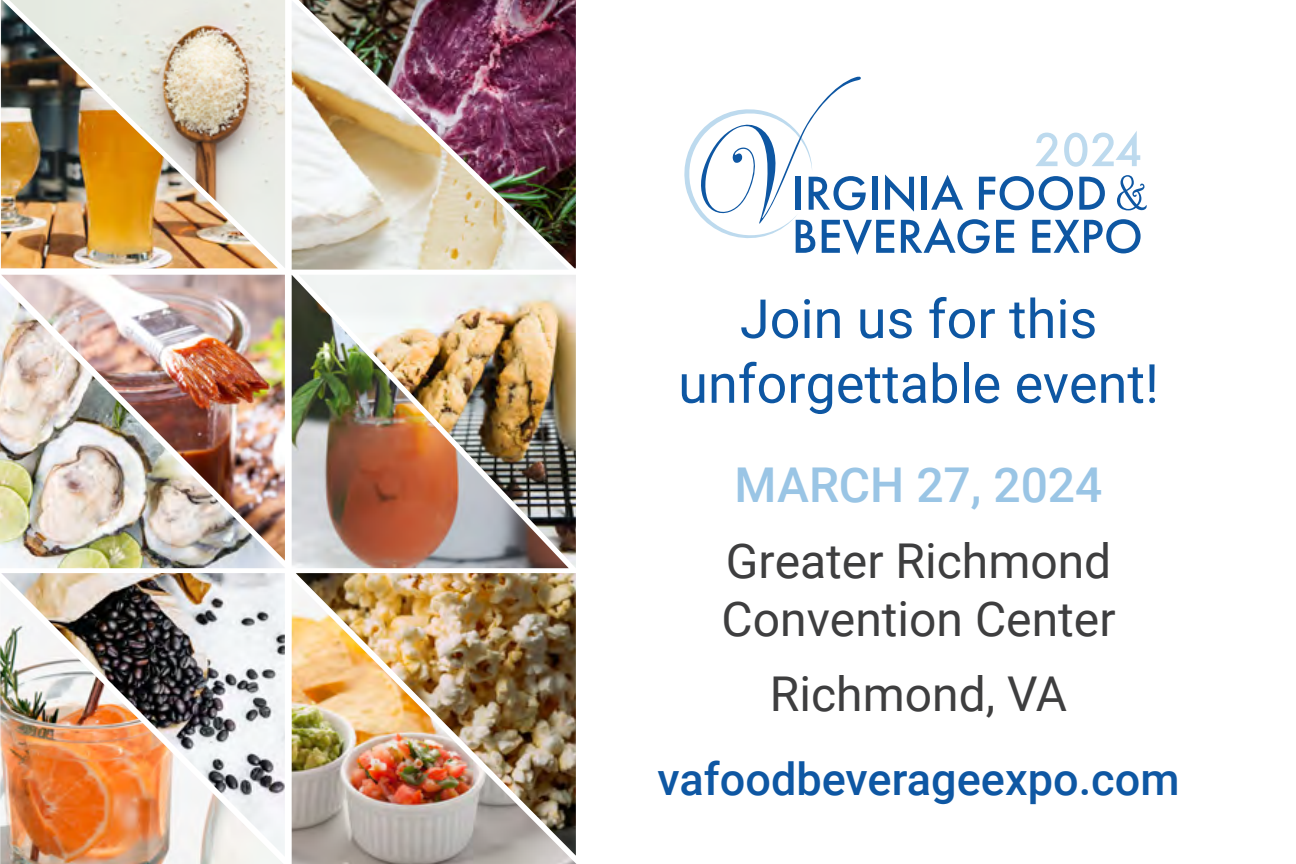
<style>
.page{position:relative;width:1296px;height:864px;background:#fff}
.page>*{position:absolute;margin:0;border:0;box-sizing:border-box;transform-origin:0 0}
.t1{font:54px/64.8px "Roboto";color:#0e57a3;text-align:center}
.t2{font:48px/57.6px "Roboto";color:#3e3e3f}
.t3{font:500 48px "Roboto";color:#9ac5e5}
.t4{font:500 45px "Roboto";color:#0e57a3}
</style>
<div class="page">
<img style="left:1px;top:573px;width:284px;height:283px">
<img style="left:0;top:581px;width:284px;height:283px">
<img style="left:0;top:284px;width:284px;height:284px">
<img style="left:1px;top:275px;width:284px;height:286px">
<img style="left:292px;top:578px;width:284px;height:286px">
<img style="left:292px;top:275px;width:7px;height:293px">
<img style="left:299px;top:275px;width:277px;height:293px">
<img style="left:292px;top:1px;width:276px;height:269px">
<img style="left:299px;top:0;width:277px;height:268px">
<img style="left:1px;top:0;width:8px;height:268px">
<img style="left:9px;top:0;width:276px;height:268px">
<svg style="left:684px;top:76px;width:463px;height:179px"></svg>
<p class="t1" style="left:678px;top:284px;width:482px">Join us for this unforgettable event!</p>
<p class="t3" style="left:735px;top:452px;width:369px">MARCH 27, 2024</p>
<p class="t2" style="left:722px;top:530px;width:395px">Greater Richmond<br>Convention Center</p>
<p class="t2" style="left:770px;top:664px;width:299px">Richmond, VA</p>
<p class="t4" style="left:658px;top:748px;width:523px">vafoodbeverageexpo.com</p>
</div>
